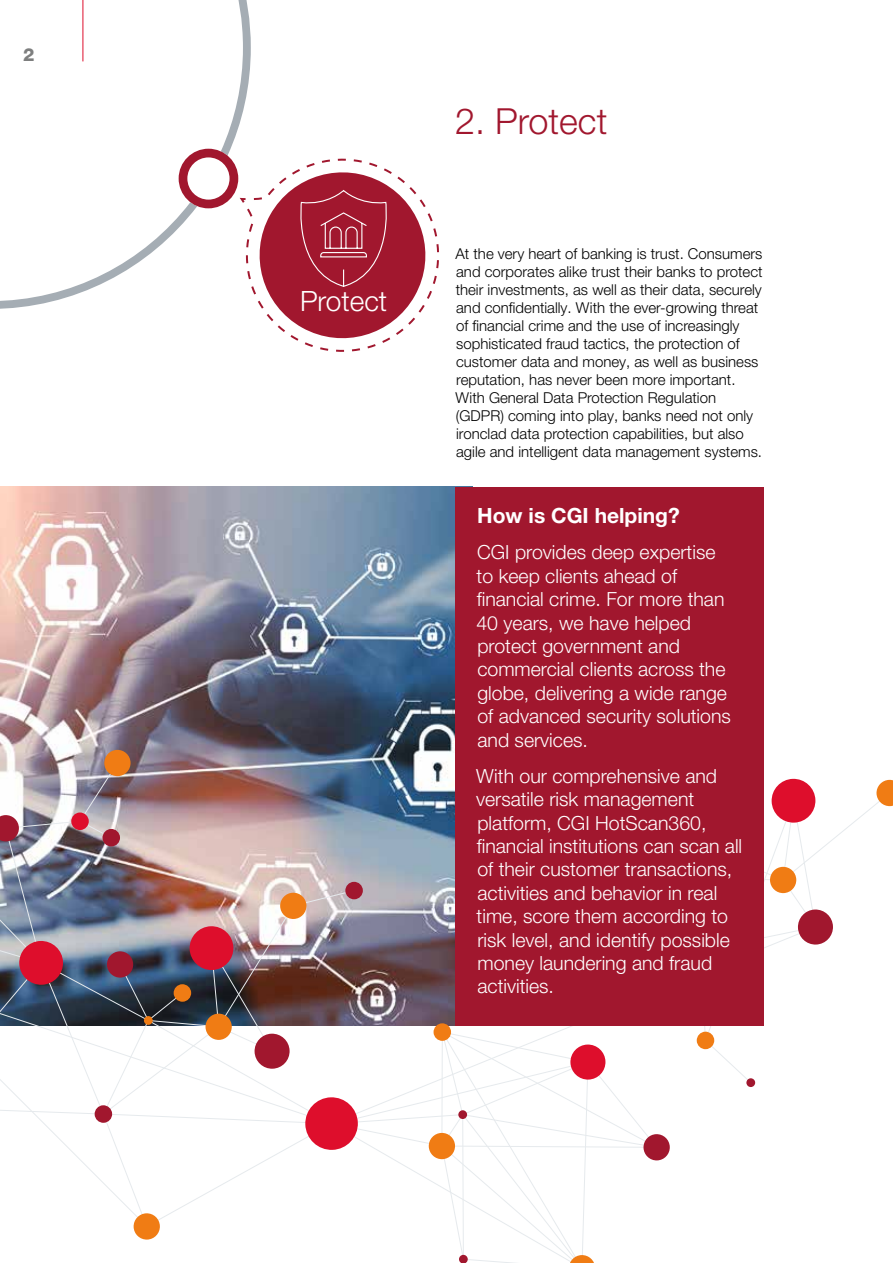
<style>
.page{position:relative;width:893px;height:1263px;background:#fff}
.page>*{position:absolute;margin:0;border:0;box-sizing:border-box;transform-origin:0 0}
.t1{font:300 36px "Helvetica Neue LT Std";color:#a1172e}
.t2{font:300 28.05px "Helvetica Neue LT Pro";color:#fff}
.t3{font:700 21px "Helvetica Neue LT Pro";color:#fff}
.t4{font:300 19.5px/23.4px "Helvetica Neue LT Pro";color:#fff}
.t5{font:800 18px "Helvetica Neue LT Std";color:#7d7e7e}
.t6{font:300 15px/18px "Helvetica Neue LT Pro";color:#000}
</style>
<div class="page">
<img style="left:0;top:487px;width:456px;height:267px">
<div style="left:104px;top:750px;width:27px;height:26px;background:#f07c14;border-radius:50%"></div>
<img style="left:0;top:754px;width:893px;height:509px">
<div style="left:456px;top:487px;width:308px;height:538px;background:#a1172e"></div>
<svg style="left:0;top:0;width:439px;height:352px"></svg>
<p class="t5" style="left:23px;top:44px;width:13px">2</p>
<h2 class="t2" style="left:300px;top:284px;width:89px">Protect</h2>
<h1 class="t1" style="left:455px;top:99px;width:154px">2. Protect</h1>
<p class="t6" style="left:456px;top:245px;width:309px">At the very heart of banking is trust. Consumers and corporates alike trust their banks to protect their investments, as well as their data, securely and confidentially. With the ever-growing threat of financial crime and the use of increasingly sophisticated fraud tactics, the protection of customer data and money, as well as business reputation, has never been more important.<br>With General Data Protection Regulation (GDPR) coming into play, banks need not only ironclad data protection capabilities, but also agile and intelligent data management systems.</p>
<h3 class="t3" style="left:477px;top:502px;width:204px">How is CGI helping?</h3>
<p class="t4" style="left:476px;top:540px;width:256px">CGI provides deep expertise to keep clients ahead of financial crime. For more than<br>40 years, we have helped protect government and commercial clients across the globe, delivering a wide range of advanced security solutions and services.</p>
<p class="t4" style="left:476px;top:764px;width:268px">With our comprehensive and versatile risk management platform, CGI HotScan360, financial institutions can scan all of their customer transactions, activities and behavior in real time, score them according to risk level, and identify possible money laundering and fraud activities.</p>
</div>
